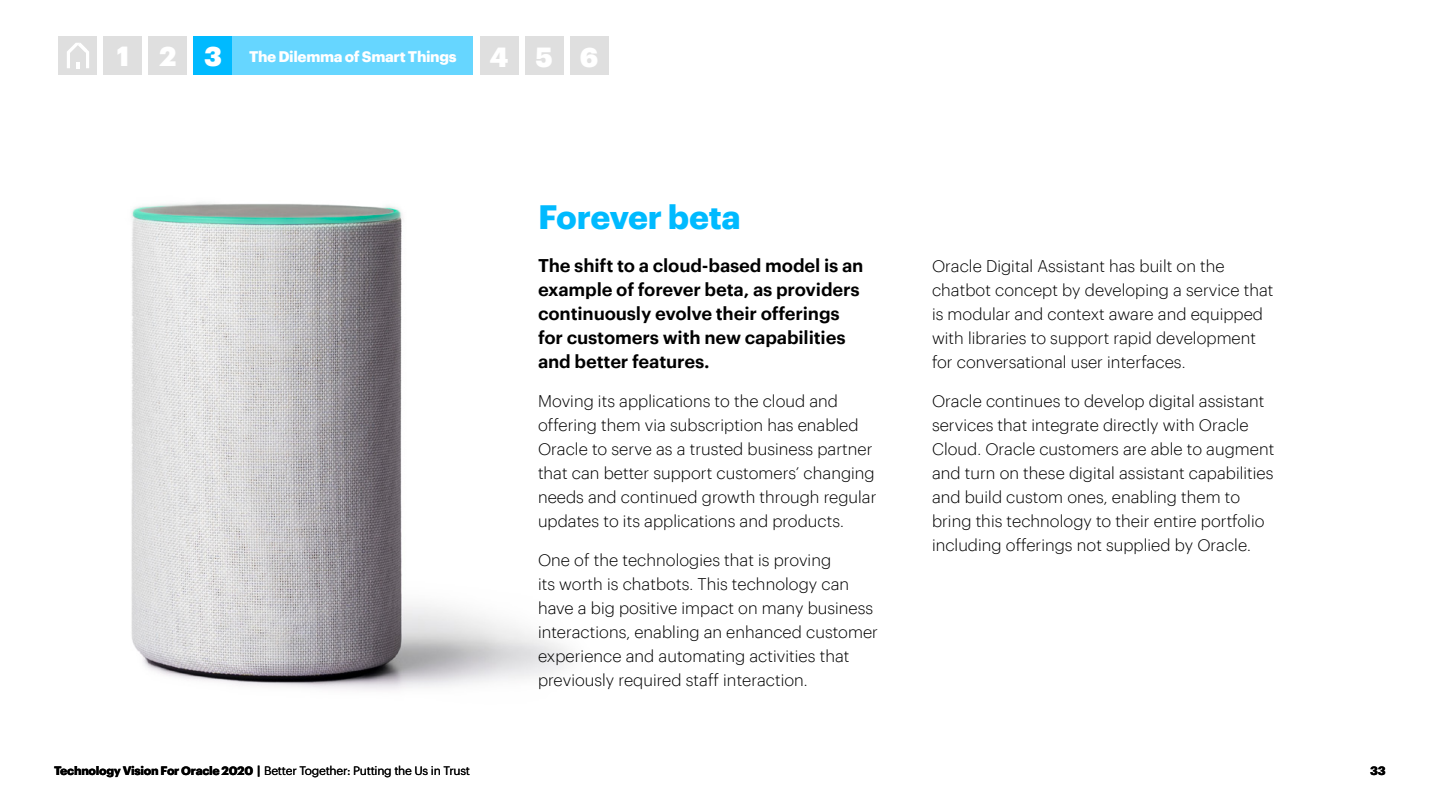
<style>
.page{position:relative;width:1440px;height:810px;background:#fff}
.page>*{position:absolute;margin:0;border:0;box-sizing:border-box;transform-origin:0 0}
.t1{font:700 33px "Graphik";letter-spacing:-.01em;color:#00baff}
.t2{font:600 18px/24px "Graphik";letter-spacing:-.01em;color:#000}
.t3{font:300 16.5px/24px "Graphik";color:#000}
.t4{font:700 15px "Graphik";letter-spacing:-.025em;color:#fff}
.t5{font:12px "Graphik";letter-spacing:-.025em;color:#000}
.t6{font:700 12px "Graphik";color:#000}
.s1{font-weight:900;font-size:27px}
.s2{font-weight:700}
</style>
<div class="page">
<img style="left:131px;top:202px;width:438px;height:488px">
<div style="left:232px;top:36px;width:241px;height:39px;background:#66d6ff"></div>
<div style="left:148px;top:36px;width:40px;height:39px;background:#dfdfdf"></div>
<div style="left:194px;top:36px;width:38px;height:39px;background:#00baff"></div>
<div style="left:480px;top:36px;width:39px;height:39px;background:#dfdfdf"></div>
<div style="left:525px;top:36px;width:39px;height:39px;background:#dfdfdf"></div>
<div style="left:570px;top:36px;width:39px;height:39px;background:#dfdfdf"></div>
<div style="left:58px;top:36px;width:40px;height:39px;background:#dfdfdf"></div>
<svg style="left:67px;top:43px;width:22px;height:25px"></svg>
<div style="left:104px;top:36px;width:38px;height:39px;background:#dfdfdf"></div>
<p class="t4" style="left:117px;top:45px;width:483px"><span class="s1">1 2 3</span> The Dilemma of Smart Things <span class="s1">4 5 6</span></p>
<h1 class="t1" style="left:538px;top:191px;width:204px">Forever beta</h1>
<p class="t2" style="left:538px;top:252px;width:327px">The shift to a cloud-based model is an example of forever beta, as providers continuously evolve their offerings for customers with new capabilities and better features.</p>
<p class="t3" style="left:538px;top:388px;width:340px">Moving its applications to the cloud and offering them via subscription has enabled Oracle to serve as a trusted business partner that can better support customers’ changing needs and continued growth through regular updates to its applications and products.</p>
<p class="t3" style="left:538px;top:547px;width:342px">One of the technologies that is proving<br>its worth is chatbots. This technology can have a big positive impact on many business interactions, enabling an enhanced customer experience and automating activities that previously required staff interaction.</p>
<p class="t3" style="left:932px;top:253px;width:343px">Oracle Digital Assistant has built on the chatbot concept by developing a service that is modular and context aware and equipped with libraries to support rapid development for conversational user interfaces.</p>
<p class="t3" style="left:932px;top:388px;width:344px">Oracle continues to develop digital assistant services that integrate directly with Oracle Cloud. Oracle customers are able to augment and turn on these digital assistant capabilities and build custom ones, enabling them to bring this technology to their entire portfolio including offerings not supplied by Oracle.</p>
<p class="t5" style="left:54px;top:762px;width:418px"><span class="s2">Technology Vision For Oracle 2020 |</span> Better Together: Putting the Us in Trust</p>
<p class="t6" style="left:1370px;top:761px;width:17px">33</p>
</div>
